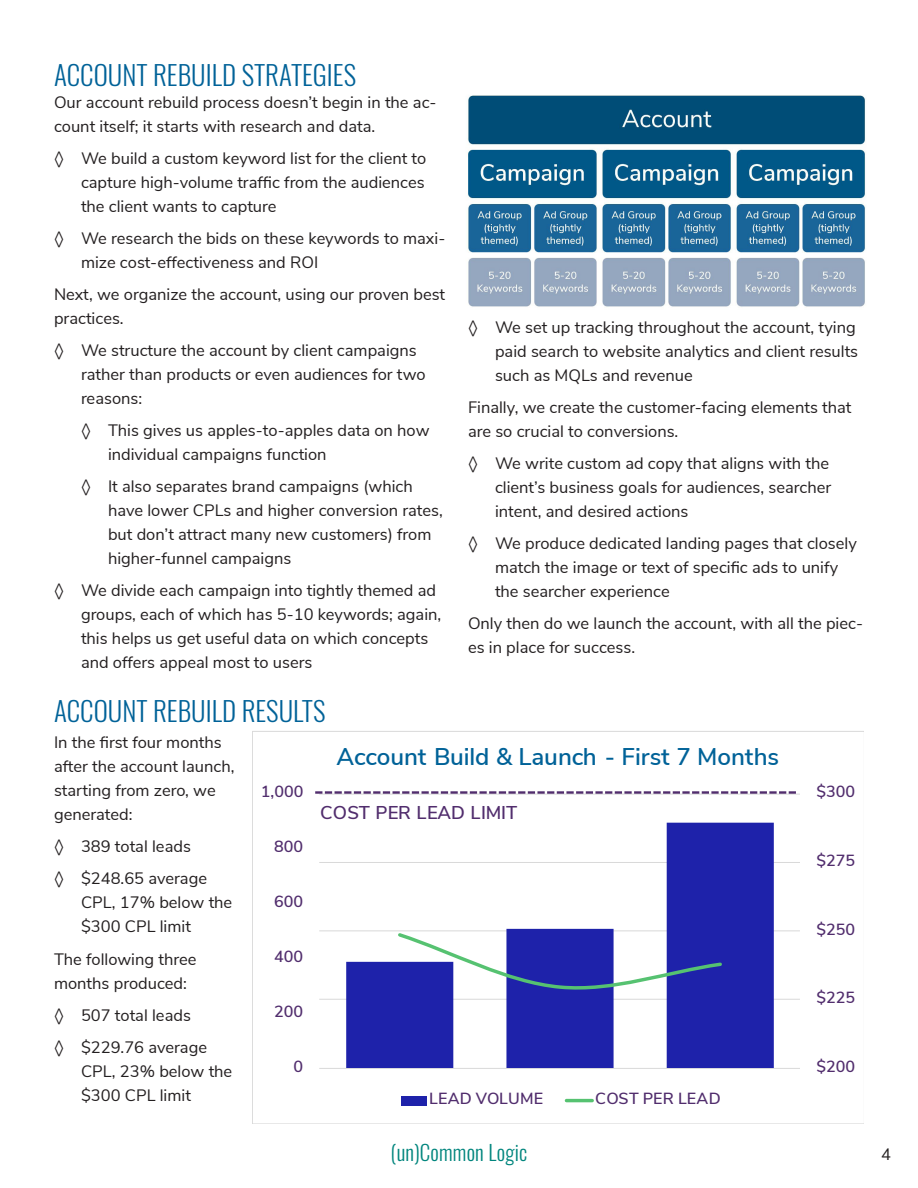
<style>
.page{position:relative;width:918px;height:1188px;background:#fff}
.page>*{position:absolute;margin:0;border:0;box-sizing:border-box;transform-origin:0 0}
.Heading_2{font:300 27px "Oswald";color:#006298}
.t1{font:600 24.15px "Nunito Sans";letter-spacing:-.01em;color:#006298}
.t2{font:300 21px "Oswald";letter-spacing:.01em;color:#00857d}
.t3{font:600 18.45px "Nunito Sans";letter-spacing:-.005em;color:#512d6d}
.Body_text{font:16.5px/24px "Nunito Sans";color:#231f20}
.t4{font:600 16.05px "Nunito Sans";color:#512d6d}
</style>
<div class="page">
<img style="left:467px;top:95px;width:399px;height:212px">
<hr style="left:319px;top:1068px;width:481px;height:1px;background:#d9d9d9">
<hr style="left:319px;top:999px;width:481px;height:1px;background:#d9d9d9">
<hr style="left:319px;top:930px;width:481px;height:1px;background:#d9d9d9">
<hr style="left:319px;top:862px;width:481px;height:1px;background:#d9d9d9">
<hr style="left:319px;top:794px;width:481px;height:1px;background:#d9d9d9">
<svg style="left:346px;top:823px;width:428px;height:245px"></svg>
<svg style="left:395px;top:931px;width:329px;height:65px"></svg>
<div style="left:401px;top:1096px;width:26px;height:10px;background:#1e22aa"></div>
<hr style="left:566px;top:1099px;width:26px;height:3px;background:#56c271">
<svg style="left:315px;top:791px;width:482px;height:3px"></svg>
<p class="Heading_2" style="left:54px;top:51px;width:304px">ACCOUNT REBUILD STRATEGIES</p>
<p class="Body_text" style="left:54px;top:89px;width:384px">Our account rebuild process doesn’t begin in the ac&shy;count itself; it starts with research and data.</p>
<p class="Body_text" style="left:81px;top:145px;width:347px;text-align:justify;text-indent:-27px">◊ We build a custom keyword list for the client to capture high-volume traffic from the audiences the client wants to capture</p>
<p class="Body_text" style="left:81px;top:225px;width:366px;text-indent:-27px">◊ We research the bids on these keywords to maxi&shy;mize cost-effectiveness and ROI</p>
<p class="Body_text" style="left:54px;top:281px;width:393px">Next, we organize the account, using our proven best practices.</p>
<p class="Body_text" style="left:81px;top:337px;width:346px;text-indent:-27px">◊ We structure the account by client campaigns rather than products or even audiences for two reasons:</p>
<p class="Body_text" style="left:108px;top:417px;width:323px;text-indent:-27px">◊ This gives us apples-to-apples data on how individual campaigns function</p>
<p class="Body_text" style="left:108px;top:473px;width:336px;text-indent:-27px">◊ It also separates brand campaigns (which have lower CPLs and higher conversion rates, but don’t attract many new customers) from higher-funnel campaigns</p>
<p class="Body_text" style="left:81px;top:578px;width:362px;text-indent:-27px">◊ We divide each campaign into tightly themed ad groups, each of which has 5-10 keywords; again, this helps us get useful data on which concepts and offers appeal most to users</p>
<p class="Heading_2" style="left:54px;top:687px;width:273px">ACCOUNT REBUILD RESULTS</p>
<p class="Body_text" style="left:495px;top:314px;width:365px;text-indent:-27px">◊ We set up tracking throughout the account, tying paid search to website analytics and client results such as MQLs and revenue</p>
<p class="Body_text" style="left:468px;top:394px;width:385px">Finally, we create the customer-facing elements that are so crucial to conversions.</p>
<p class="Body_text" style="left:495px;top:450px;width:338px;text-indent:-27px">◊ We write custom ad copy that aligns with the client’s business goals for audiences, searcher intent, and desired actions</p>
<p class="Body_text" style="left:495px;top:530px;width:363px;text-indent:-27px">◊ We produce dedicated landing pages that closely match the image or text of specific ads to unify the searcher experience</p>
<p class="Body_text" style="left:468px;top:611px;width:397px">Only then do we launch the account, with all the piec&shy;es in place for success.</p>
<p class="Body_text" style="left:54px;top:730px;width:182px">In the first four months after the account launch, starting from zero, we generated:</p>
<p class="Body_text" style="left:54px;top:834px;width:138px">◊ 389 total leads</p>
<p class="Body_text" style="left:81px;top:866px;width:153px;text-indent:-27px">◊ $248.65 average<br>CPL, 17% below the $300 CPL limit</p>
<p class="Body_text" style="left:54px;top:946px;width:144px">The following three months produced:</p>
<p class="Body_text" style="left:54px;top:1002px;width:138px">◊ 507 total leads</p>
<p class="Body_text" style="left:81px;top:1034px;width:153px;text-indent:-27px">◊ $229.76 average<br>CPL, 23% below the $300 CPL limit</p>
<p class="t4" style="left:261px;top:780px;width:44px">1,000</p>
<p class="t4" style="left:274px;top:835px;width:30px">800</p>
<p class="t4" style="left:274px;top:890px;width:30px">600</p>
<p class="t4" style="left:274px;top:945px;width:30px">400</p>
<p class="t4" style="left:274px;top:1000px;width:30px">200</p>
<p class="t4" style="left:294px;top:1055px;width:11px">0</p>
<p class="t1" style="left:337px;top:739px;width:444px">Account Build &amp; Launch - First 7 Months</p>
<p class="t3" style="left:320px;top:799px;width:199px">COST PER LEAD LIMIT</p>
<p class="t4" style="left:429px;top:1087px;width:116px">LEAD VOLUME</p>
<p class="t4" style="left:595px;top:1087px;width:127px">COST PER LEAD</p>
<p class="t4" style="left:817px;top:780px;width:40px">$300</p>
<p class="t4" style="left:817px;top:849px;width:40px">$275</p>
<p class="t4" style="left:817px;top:917px;width:40px">$250</p>
<p class="t4" style="left:817px;top:986px;width:40px">$225</p>
<p class="t4" style="left:817px;top:1055px;width:40px">$200</p>
<p class="t2" style="left:391px;top:1133px;width:138px">(un)Common Logic</p>
<p class="Body_text" style="left:881px;top:1141px;width:11px">4</p>
</div>
